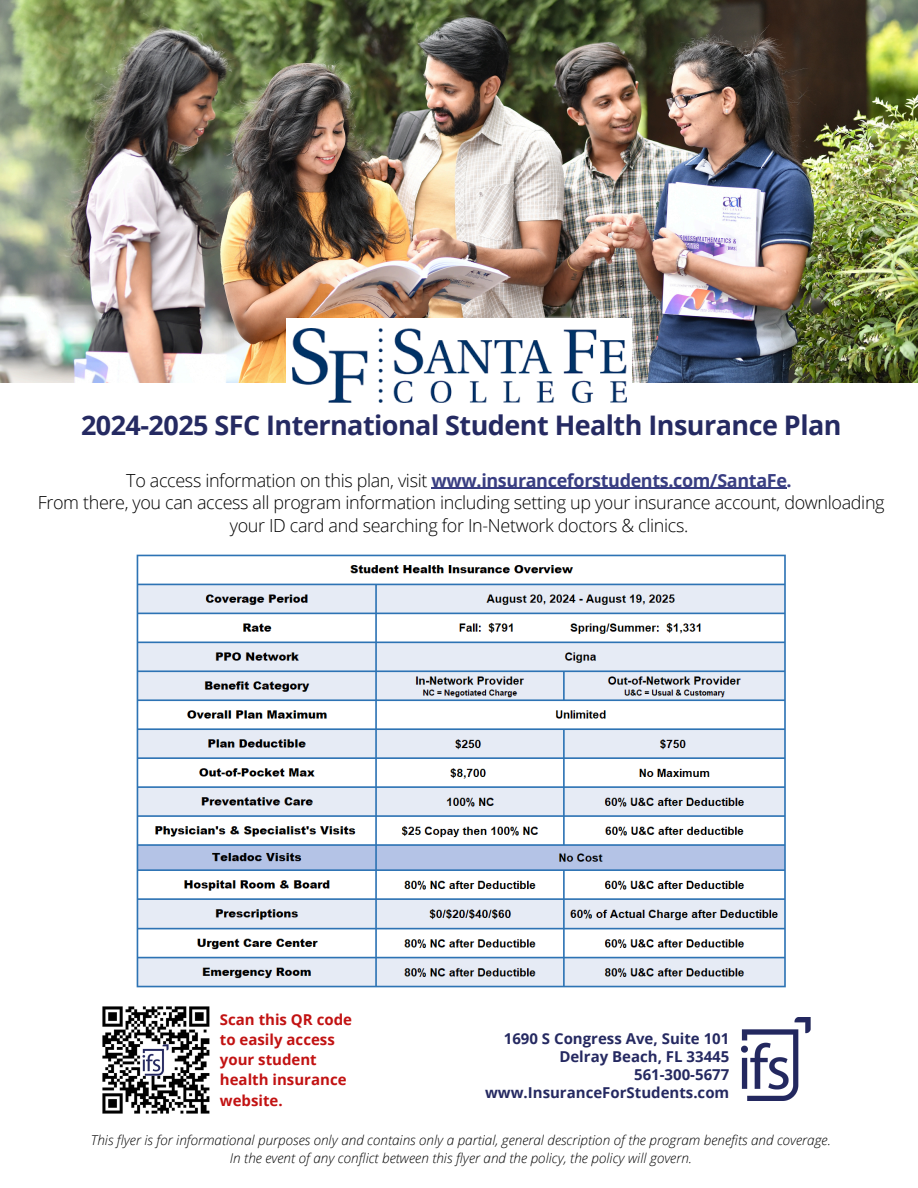
<style>
.page{position:relative;width:918px;height:1188px;background:#fff}
.page>*{position:absolute;margin:0;border:0;box-sizing:border-box;transform-origin:0 0}
.t1{font:700 27px "Open Sans";letter-spacing:-.02em;color:#252a62}
.t2{font:300 18px/22.5px "Open Sans";letter-spacing:-.02em;color:#000;text-align:center}
.t3{font:700 15px/18px "Open Sans";color:#252961;text-align:right}
.t4{font:700 15px/20.2px "Open Sans";color:#c21212}
.t5{font:italic 300 13.5px "Open Sans";color:#000}
.s1{font-weight:700;color:#393e82}
</style>
<div class="page">
<img style="left:0;top:0;width:918px;height:382px">
<img style="left:741px;top:1018px;width:70px;height:83px">
<div style="left:286px;top:318px;width:346px;height:107px;background:#fff"></div>
<img style="left:292px;top:328px;width:334px;height:75px">
<img style="left:103px;top:1006px;width:106px;height:107px">
<img style="left:136px;top:554px;width:650px;height:434px">
<hr style="left:431px;top:488px;width:356px;height:1px;background:#393e82">
<h3 class="t1" style="left:81px;top:406px;width:762px">2024-2025 SFC International Student Health Insurance Plan</h3>
<h3 class="t2" style="left:38px;top:468px;width:848px">To access information on this plan, visit <span class="s1">www.insuranceforstudents.com/SantaFe.<br></span>From there, you can access all program information including setting up your insurance account, downloading your ID card and searching for In-Network doctors &amp; clinics.</h3>
<p class="t4" style="left:220px;top:1009px;width:134px">Scan this QR code to easily access your student health insurance website.</p>
<p class="t5" style="left:91px;top:1131px;width:741px">This flyer is for informational purposes only and contains only a partial, general description of the program benefits and coverage.</p>
<p class="t5" style="left:230px;top:1149px;width:464px">In the event of any conflict between this flyer and the policy, the policy will govern.</p>
<h1 class="t3" style="left:485px;top:1029px;width:246px">1690 S Congress Ave, Suite 101<br>Delray Beach, FL 33445<br>561-300-5677 www.InsuranceForStudents.com</h1>
</div>
